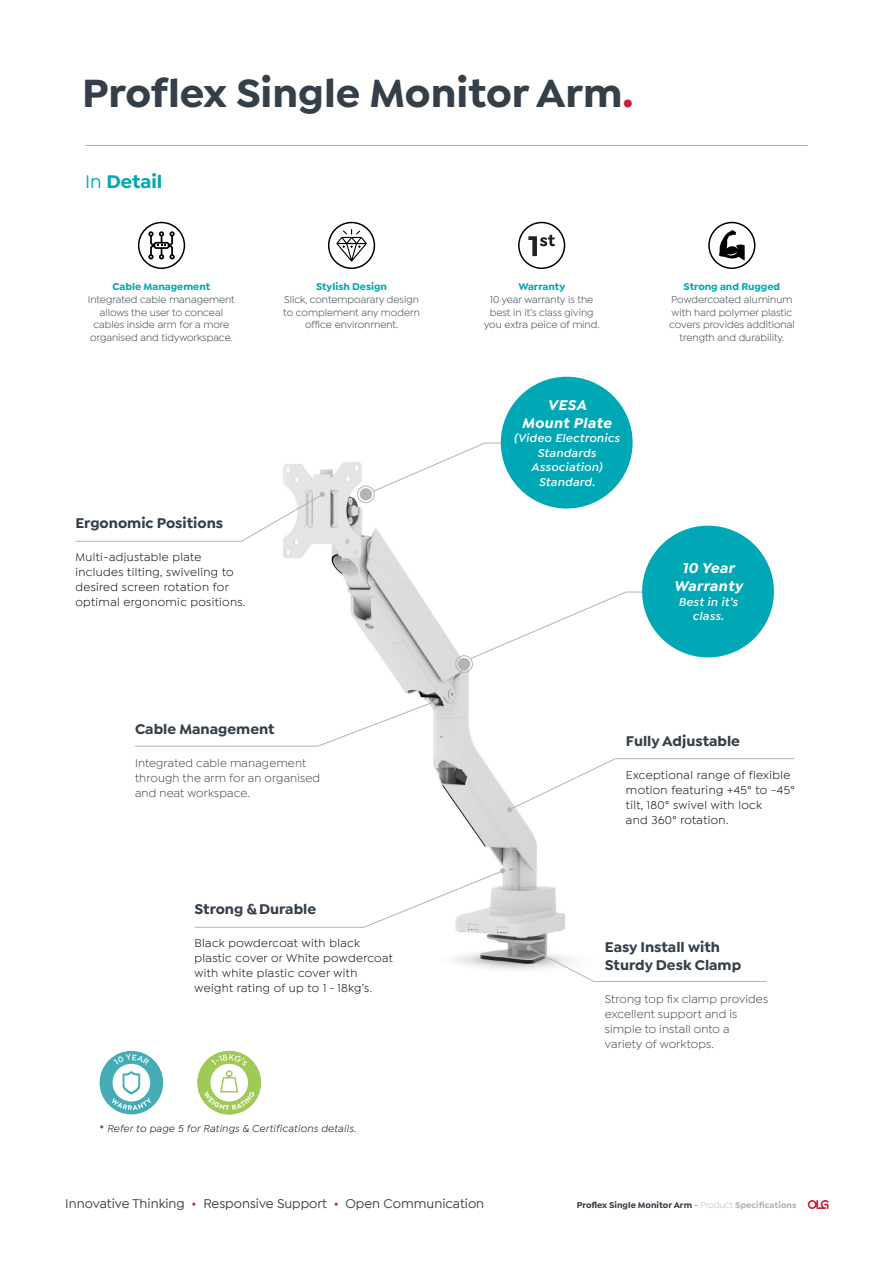
<style>
.page{position:relative;width:893px;height:1263px;background:#fff}
.page>*{position:absolute;margin:0;border:0;box-sizing:border-box;transform-origin:0 0}
.t1{font:700 42px "Isidora Sans";color:#343f49}
.t2{font:700 19.5px "Isidora Sans";color:#00a8b5}
.t3{font:700 15px/18px "Isidora Sans";color:#343f49}
.t4{font:italic 700 15px/18px "Isidora Sans";letter-spacing:.03em;color:#fff;text-align:center}
.t5{font:500 13.5px "Isidora Sans";color:#343f49}
.t6{font:12px/15px "Isidora Sans";letter-spacing:.03em;color:#000}
.t7{font:12px/15px "Isidora Sans";letter-spacing:.01em;color:#414042}
.t8{font:italic 600 12px/14.4px "Isidora Sans";letter-spacing:.03em;color:#fff;text-align:center}
.t9{font:10.5px/12.6px "Isidora Sans";color:#343f49;text-align:center}
.t10{font:italic 10.5px "Isidora Sans";letter-spacing:.03em;color:#000}
.t11{font:700 9px "Isidora Sans";color:#343f49}
.s1{color:#cd1f3a}
.s2{font-weight:500}
.s3{font-weight:700;color:#00a8b5}
.s4{font-style:normal}
.s5{color:#b3b4b2}
.s6{font-weight:400;color:#b3b4b2}
</style>
<div class="page">
<img style="left:198px;top:376px;width:434px;height:739px">
<svg style="left:507px;top:758px;width:288px;height:54px"></svg>
<hr style="left:85px;top:145px;width:723px;height:1px;background:#b3b4b2">
<div style="left:357px;top:486px;width:18px;height:17px;border:1px solid #b3b4b2;border-radius:50%"></div>
<div style="left:360px;top:488px;width:12px;height:12px;background:#b3b4b2;border-radius:50%"></div>
<div style="left:455px;top:655px;width:18px;height:18px;border:1px solid #b3b4b2;border-radius:50%"></div>
<div style="left:458px;top:658px;width:12px;height:12px;background:#b3b4b2;border-radius:50%"></div>
<svg style="left:75px;top:492px;width:250px;height:50px"></svg>
<svg style="left:194px;top:868px;width:311px;height:60px"></svg>
<svg style="left:526px;top:945px;width:241px;height:37px"></svg>
<svg style="left:135px;top:698px;width:304px;height:49px"></svg>
<div style="left:100px;top:1051px;width:63px;height:63px;background:#45abb5;border-radius:50%"></div>
<div style="left:113px;top:1064px;width:37px;height:37px;background:#fff;border-radius:50%"></div>
<svg style="left:112px;top:1071px;width:39px;height:39px"></svg>
<svg style="left:808px;top:1200px;width:21px;height:9px"></svg>
<svg style="left:469px;top:591px;width:271px;height:68px"></svg>
<svg style="left:373px;top:442px;width:245px;height:50px"></svg>
<div style="left:501px;top:377px;width:132px;height:131px;background:#00a8b5;border-radius:50%"></div>
<div style="left:642px;top:526px;width:132px;height:131px;background:#00a8b5;border-radius:50%"></div>
<div style="left:197px;top:1051px;width:64px;height:63px;background:#a0ca58;border-radius:50%"></div>
<svg style="left:204px;top:1053px;width:50px;height:57px"></svg>
<div style="left:708px;top:222px;width:47px;height:47px;border:2px solid #000;border-radius:50%"></div>
<svg style="left:719px;top:230px;width:26px;height:30px"></svg>
<div style="left:518px;top:222px;width:47px;height:47px;border:2px solid #000;border-radius:50%"></div>
<svg style="left:528px;top:235px;width:27px;height:21px"></svg>
<div style="left:328px;top:222px;width:47px;height:47px;border:2px solid #000;border-radius:50%"></div>
<svg style="left:336px;top:229px;width:31px;height:33px"></svg>
<svg style="left:138px;top:222px;width:47px;height:46px"></svg>
<div style="left:138px;top:222px;width:47px;height:47px;border:2px solid #000;border-radius:50%"></div>
<svg style="left:148px;top:231px;width:27px;height:28px"></svg>
<svg style="left:114px;top:1054px;width:36px;height:11px"></svg>
<p class="t1" style="left:82px;top:67px;width:553px">Proflex Single Monitor Arm<span class="s1">.</span></p>
<p class="t2" style="left:85px;top:170px;width:79px"><span class="s2">In</span> Detail</p>
<p class="t9" style="left:88px;top:281px;width:149px"><span class="s3">Cable Management<br></span>Integrated cable management allows the user to conceal cables inside arm for a more organised and tidyworkspace.</p>
<p class="t9" style="left:283px;top:281px;width:138px"><span class="s3">Stylish Design<br></span>Slick, contempoarary design to complement any modern office environment.</p>
<p class="t3" style="left:75px;top:514px;width:149px">Ergonomic Positions</p>
<p class="t6" style="left:75px;top:550px;width:171px">Multi-adjustable plate includes tilting, swiveling to desired screen rotation for optimal ergonomic positions.</p>
<p class="t3" style="left:135px;top:720px;width:141px">Cable Management</p>
<p class="t7" style="left:135px;top:755px;width:187px">Integrated cable management through the arm for an organised and neat workspace.</p>
<p class="t3" style="left:195px;top:900px;width:123px">Strong &amp; Durable</p>
<p class="t6" style="left:195px;top:936px;width:200px">Black powdercoat with black plastic cover or White powdercoat with white plastic cover with weight rating of up to 1 - 18kg’s.</p>
<p class="t10" style="left:100px;top:1122px;width:258px"><span class="s4">*</span> Refer to page 5 for Ratings &amp; Certifications details.</p>
<p class="t9" style="left:484px;top:281px;width:117px"><span class="s3">Warranty<br></span>10 year warranty is the best in it’s class giving you extra peice of mind.</p>
<p class="t4" style="left:522px;top:396px;width:91px">VESA<br>Mount Plate</p>
<p class="t8" style="left:514px;top:431px;width:107px">(Video Electronics<br>Standards<br>Association)<br>Standard.</p>
<p class="t9" style="left:669px;top:281px;width:127px"><span class="s3">Strong and Rugged<br></span>Powdercoated aluminum with hard polymer plastic covers provides additional trength and durability.</p>
<p class="t4" style="left:682px;top:559px;width:54px">10 Year</p>
<p class="t4" style="left:674px;top:577px;width:70px">Warranty</p>
<p class="t8" style="left:678px;top:594px;width:61px">Best in it’s</p>
<p class="t8" style="left:692px;top:609px;width:33px">class.</p>
<p class="t3" style="left:626px;top:732px;width:116px">Fully Adjustable</p>
<p class="t6" style="left:626px;top:767px;width:170px">Exceptional range of flexible motion featuring +45° to -45° tilt, 180° swivel with lock<br>and 360° rotation.</p>
<p class="t3" style="left:605px;top:937px;width:138px">Easy Install with<br>Sturdy Desk Clamp</p>
<p class="t7" style="left:605px;top:991px;width:165px">Strong top fix clamp provides excellent support and is simple to install onto a variety of worktops.</p>
<p class="t5" style="left:65px;top:1196px;width:421px">Innovative Thinking <span class="s1">•</span> Responsive Support <span class="s1">•</span> Open Communication</p>
<p class="t11" style="left:577px;top:1200px;width:221px">Proflex Single Monitor Arm <span class="s5">-</span> <span class="s6">Product</span> <span class="s5">Specifications</span></p>
</div>
